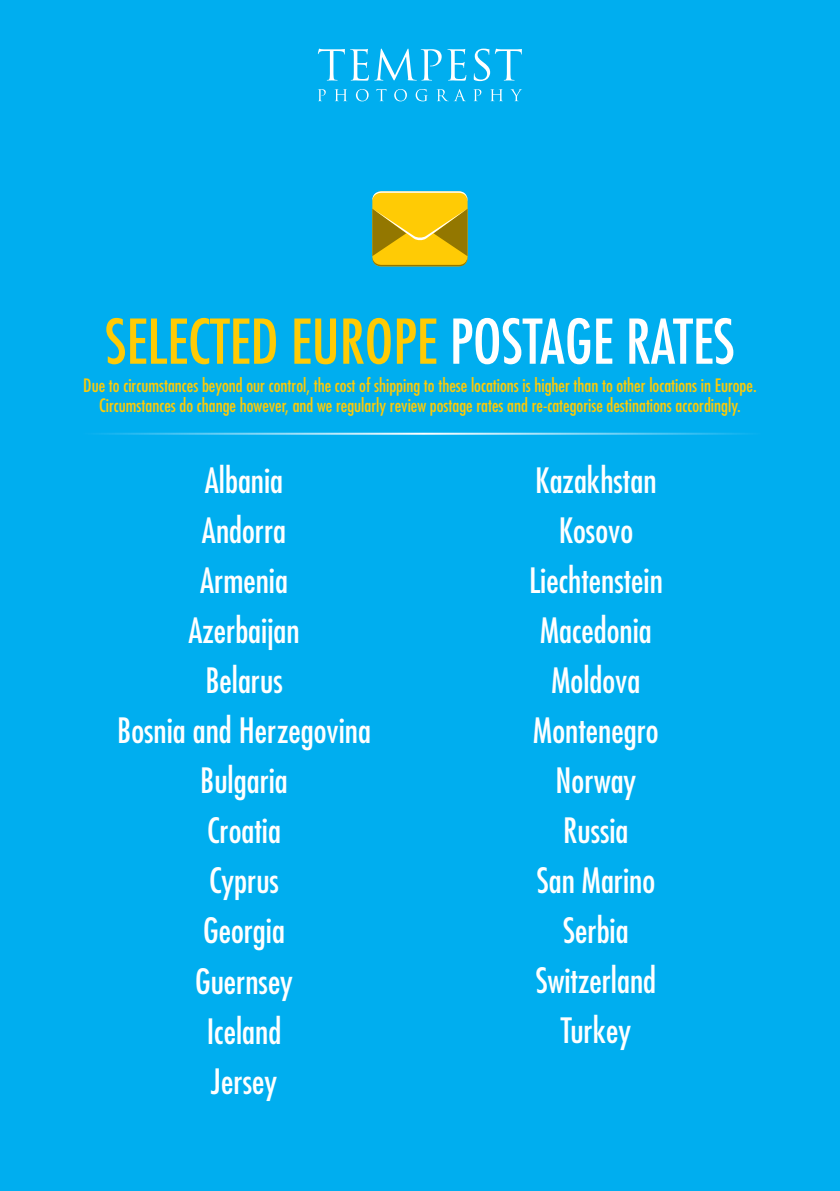
<style>
.page{position:relative;width:840px;height:1191px;background:#fff}
.page>*{position:absolute;margin:0;border:0;box-sizing:border-box;transform-origin:0 0}
.t1{font:condensed 60px "Futura";color:#ffcb05}
.t2{font:condensed 34px/50px "Futura";color:#fff;text-align:center}
.t3{font:condensed 18px/20px "Futura";color:#ffcb05;text-align:center}
.s1{color:#fff}
</style>
<div class="page">
<div style="left:0;top:0;width:839px;height:1191px;background:#00aeef"></div>
<svg style="left:318px;top:49px;width:26px;height:31px"></svg>
<svg style="left:350px;top:49px;width:91px;height:32px"></svg>
<svg style="left:447px;top:49px;width:19px;height:32px"></svg>
<svg style="left:473px;top:49px;width:48px;height:32px"></svg>
<svg style="left:318px;top:89px;width:7px;height:12px"></svg>
<svg style="left:334px;top:89px;width:13px;height:12px"></svg>
<svg style="left:356px;top:89px;width:12px;height:12px"></svg>
<svg style="left:376px;top:89px;width:10px;height:12px"></svg>
<svg style="left:394px;top:89px;width:12px;height:12px"></svg>
<svg style="left:415px;top:89px;width:12px;height:12px"></svg>
<svg style="left:436px;top:89px;width:29px;height:12px"></svg>
<svg style="left:473px;top:89px;width:8px;height:12px"></svg>
<svg style="left:490px;top:89px;width:12px;height:12px"></svg>
<svg style="left:510px;top:89px;width:12px;height:12px"></svg>
<div style="left:372px;top:191px;width:95px;height:75px;background:#ffcb05;border-radius:9px"></div>
<svg style="left:372px;top:191px;width:95px;height:10px"></svg>
<svg style="left:372px;top:208px;width:95px;height:58px"></svg>
<hr style="left:79px;top:433px;width:681px;height:2px;background:#fff">
<h1 class="t1" style="left:105px;top:304px;width:630px">SELECTED EUROPE <span class="s1">POSTAGE RATES</span></h1>
<p class="t3" style="left:83px;top:374px;width:674px">Due to circumstances beyond our control, the cost of shipping to these locations is higher than to other locations in Europe.<br>Circumstances do change however, and we regularly review postage rates and re-categorise destinations accordingly.</p>
<h2 class="t2" style="left:117px;top:455px;width:255px">Albania<br>Andorra<br>Armenia<br>Azerbaijan<br>Belarus<br>Bosnia and Herzegovina<br>Bulgaria<br>Croatia<br>Cyprus<br>Georgia<br>Guernsey<br>Iceland<br>Jersey</h2>
<h2 class="t2" style="left:528px;top:455px;width:135px">Kazakhstan<br>Kosovo<br>Liechtenstein<br>Macedonia<br>Moldova<br>Montenegro<br>Norway<br>Russia<br>San Marino<br>Serbia<br>Switzerland<br>Turkey</h2>
</div>
